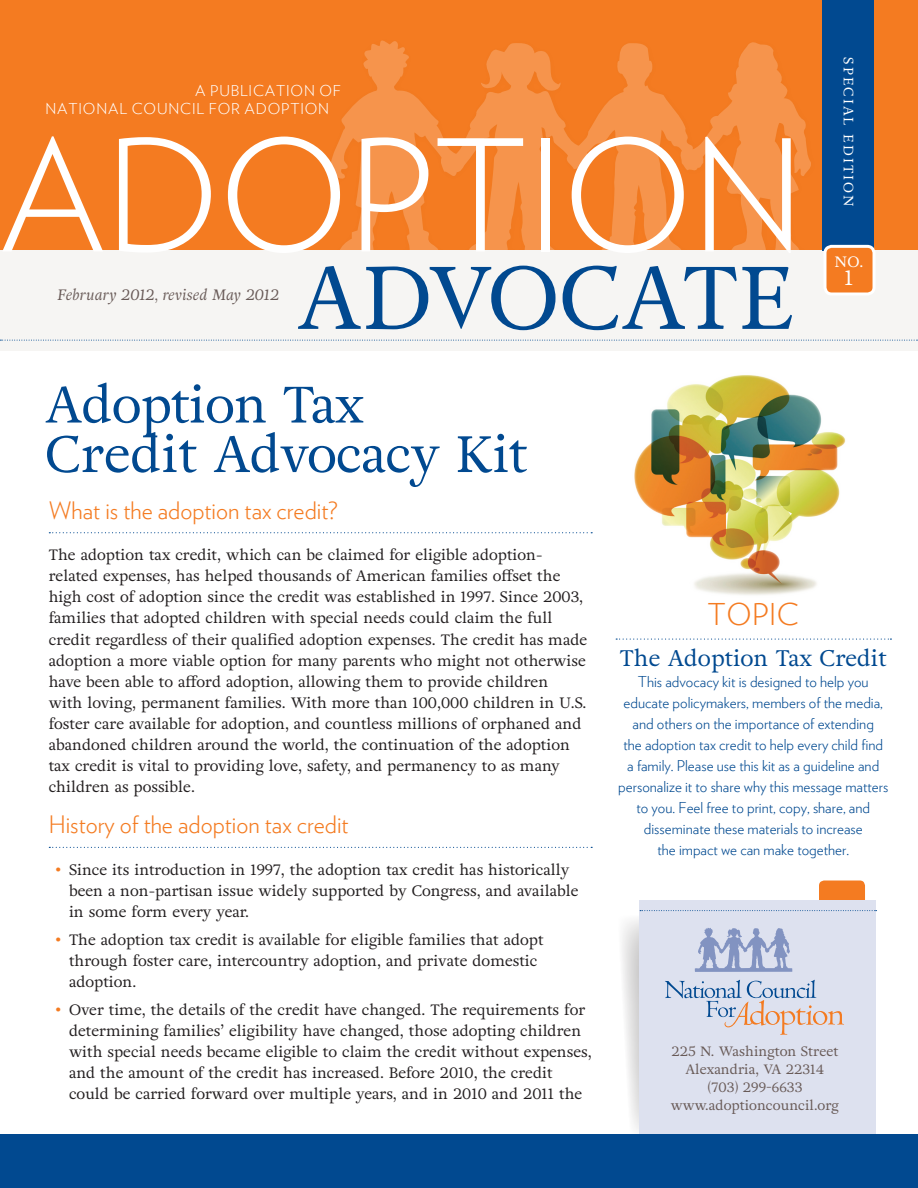
<style>
.page{position:relative;width:918px;height:1188px;background:#fff}
.page>*{position:absolute;margin:0;border:0;box-sizing:border-box;transform-origin:0 0}
.t1{font:300 154.5px "Verlag";letter-spacing:-.005em;color:#fff}
.t2{font:88.5px "Adriane Text";color:#014990}
.Article_Title{font:51px/49.5px "Adriane Text";letter-spacing:-.015em;color:#014990}
.Subhead_-_ORANGE_wit{font:300 30px "Verlag";letter-spacing:.015em;color:#f47b21}
.Subhead_-_ORANGE_wit-2{font:300 24px "Verlag";color:#f47b21}
.About_the_Author_Hea{font:22.5px "Adriane Text";color:#014990}
.t3{font:21px "Adriane Text";color:#fff}
.Body_Text{font:15px/21.1px "Adriane Text";color:#231f20}
.About_the_Author_Hea-2{font:300 15px/21px "Verlag";color:#014990;text-align:center}
.t4{font:300 15px/18px "Verlag";letter-spacing:.055em;color:#fff}
.t5{font:italic 15px "Adriane Text";letter-spacing:.01em;color:#685a57}
.t6{font:15px "Adriane Text";color:#fff}
.t7{font:13.5px/18px "Adriane Text";color:#685a57;text-align:center}
.t8{font:13.5px "Adriane Text";letter-spacing:.14em;color:#fff}
.s1{font-family:"Verlag";color:#f47b21}
</style>
<div class="page">
<svg style="left:622px;top:903px;width:18px;height:231px"></svg>
<div style="left:818px;top:879px;width:49px;height:48px;background:#f47b21;border-radius:7px"></div>
<div style="left:816px;top:878px;width:52px;height:50px;border:3px solid #fff;border-radius:7px"></div>
<div style="left:640px;top:900px;width:236px;height:248px;background:#dde1ef"></div>
<svg style="left:665px;top:980px;width:179px;height:55px"></svg>
<svg style="left:695px;top:928px;width:97px;height:44px"></svg>
<svg style="left:640px;top:910px;width:237px;height:1px"></svg>
<div style="left:0;top:0;width:918px;height:251px;background:#f47b21"></div>
<svg style="left:313px;top:40px;width:509px;height:211px"></svg>
<div style="left:0;top:251px;width:918px;height:100px;background:#f6f5f3"></div>
<div style="left:0;top:1134px;width:918px;height:54px;background:#014990"></div>
<svg style="left:49px;top:532px;width:531px;height:1px"></svg>
<svg style="left:49px;top:847px;width:543px;height:1px"></svg>
<svg style="left:0;top:340px;width:918px;height:1px"></svg>
<div style="left:822px;top:0;width:52px;height:251px;background:#014990"></div>
<img style="left:580px;top:375px;width:266px;height:220px">
<svg style="left:616px;top:639px;width:275px;height:1px"></svg>
<div style="left:825px;top:246px;width:49px;height:48px;background:#f47b21;border-radius:7px"></div>
<div style="left:824px;top:245px;width:52px;height:50px;border:3px solid #fff;border-radius:7px"></div>
<p class="t4" style="left:46px;top:81px;width:297px;text-indent:150px">A PUBLICATION OF<br>NATIONAL COUNCIL FOR ADOPTION</p>
<p class="t1" style="left:-1px;top:83px;width:807px">ADOPTION</p>
<p class="t5" style="left:58px;top:285px;width:223px">February 2012, revised May 2012</p>
<p class="t2" style="left:297px;top:243px;width:500px">ADVOCATE</p>
<p class="Article_Title" style="left:45px;top:381px;width:484px">Adoption Tax<br>Credit Advocacy Kit</p>
<p class="t8" style="left:857px;top:57px;width:150px;rotate:90deg">SPECIAL EDITION</p>
<p class="t6" style="left:835px;top:252px;width:30px">NO.</p>
<p class="t3" style="left:845px;top:265px;width:10px">1</p>
<p class="Subhead_-_ORANGE_wit-2" style="left:49px;top:492px;width:290px">What is the adoption tax credit?</p>
<p class="Body_Text" style="left:49px;top:544px;width:540px">The adoption tax credit, which can be claimed for eligible adoption&shy;related expenses, has helped thousands of American families offset the high cost of adoption since the credit was established in 1997. Since 2003, families that adopted children with special needs could claim the full credit regardless of their qualified adoption expenses. The credit has made adoption a more viable option for many parents who might not otherwise have been able to afford adoption, allowing them to provide children<br>with loving, permanent families. With more than 100,000 children in U.S. foster care available for adoption, and countless millions of orphaned and abandoned children around the world, the continuation of the adoption tax credit is vital to providing love, safety, and permanency to as many children as possible.</p>
<p class="Subhead_-_ORANGE_wit-2" style="left:49px;top:807px;width:301px">History of the adoption tax credit</p>
<p class="Body_Text" style="left:69px;top:859px;width:511px;text-indent:-14px"><span class="s1">•</span> Since its introduction in 1997, the adoption tax credit has historically been a non-partisan issue widely supported by Congress, and available in some form every year.</p>
<p class="Body_Text" style="left:69px;top:929px;width:476px;text-indent:-14px"><span class="s1">•</span> The adoption tax credit is available for eligible families that adopt through foster care, intercountry adoption, and private domestic adoption.</p>
<p class="Body_Text" style="left:69px;top:999px;width:524px;text-indent:-14px"><span class="s1">•</span> Over time, the details of the credit have changed. The requirements for determining families’ eligibility have changed, those adopting children with special needs became eligible to claim the credit without expenses, and the amount of the credit has increased. Before 2010, the credit could be carried forward over multiple years, and in 2010 and 2011 the</p>
<p class="Subhead_-_ORANGE_wit" style="left:708px;top:592px;width:93px">TOPIC</p>
<p class="About_the_Author_Hea" style="left:620px;top:644px;width:268px">The Adoption Tax Credit</p>
<p class="About_the_Author_Hea-2" style="left:618px;top:671px;width:272px">This advocacy kit is designed to help you educate policymakers, members of the media, and others on the importance of extending<br>the adoption tax credit to help every child find<br>a family. Please use this kit as a guideline and personalize it to share why this message matters to you. Feel free to print, copy, share, and disseminate these materials to increase<br>the impact we can make together.</p>
<p class="t7" style="left:671px;top:1043px;width:170px">225 N. Washington Street<br>Alexandria, VA 22314 (703) 299-6633 www.adoptioncouncil.org</p>
</div>
